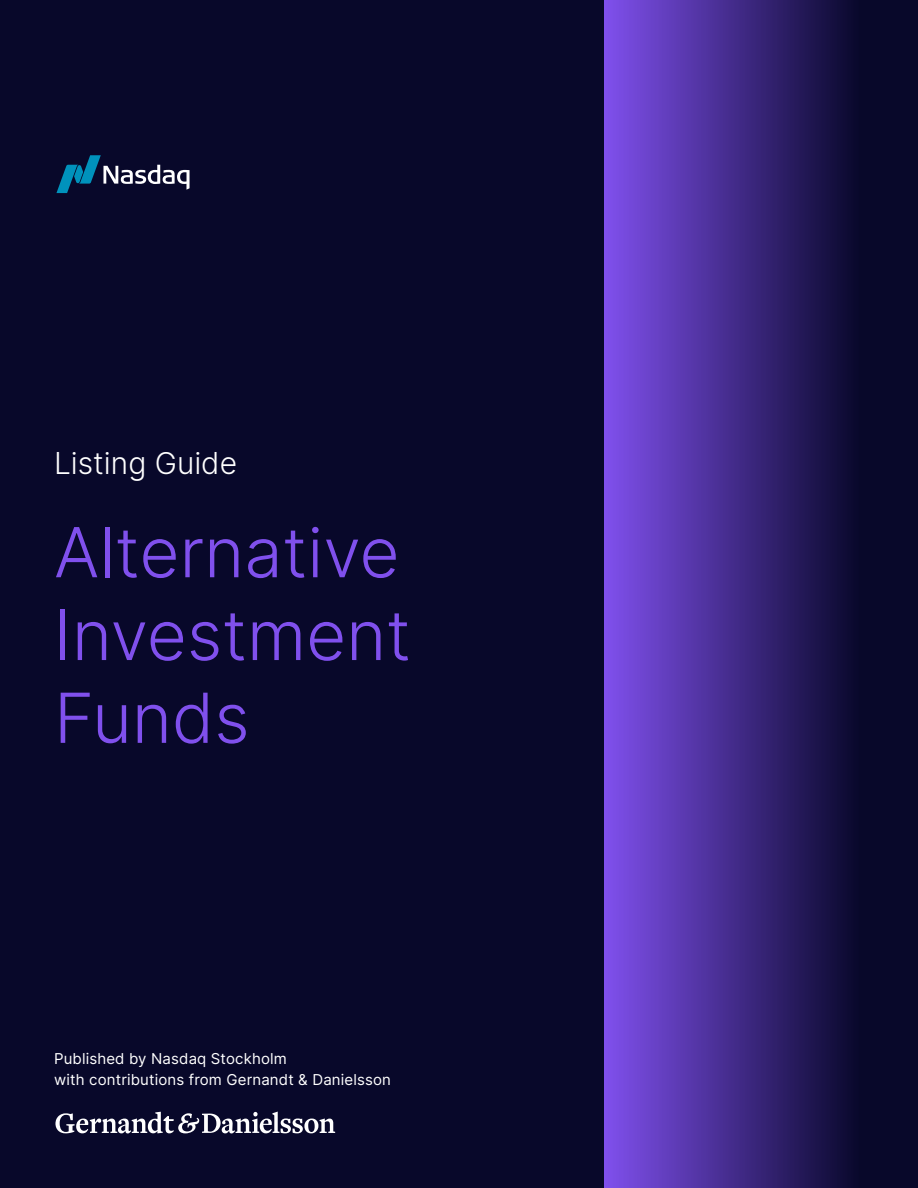
<style>
.page{position:relative;width:918px;height:1188px;background:#08082a}
.page>*{position:absolute;margin:0;border:0;box-sizing:border-box;transform-origin:0 0}
.t1{font:300 69px/82.8px "Inter";color:#8050ed}
.t2{font:300 30px "Inter";color:#fff}
.t3{font:15px/21px "Inter";letter-spacing:.01em;color:#fff}
</style>
<div class="page">
<svg style="left:604px;top:0;width:243px;height:1188px;background:#492e93"></svg>
<svg style="left:56px;top:155px;width:134px;height:38px"></svg>
<svg style="left:55px;top:1112px;width:280px;height:21px"></svg>
<h2 class="t2" style="left:54px;top:442px;width:185px">Listing Guide</h2>
<h1 class="t1" style="left:54px;top:510px;width:358px">Alternative<br>Investment<br>Funds</h1>
<p class="t3" style="left:54px;top:1048px;width:339px">Published by Nasdaq Stockholm<br>with contributions from Gernandt &amp; Danielsson</p>
</div>
